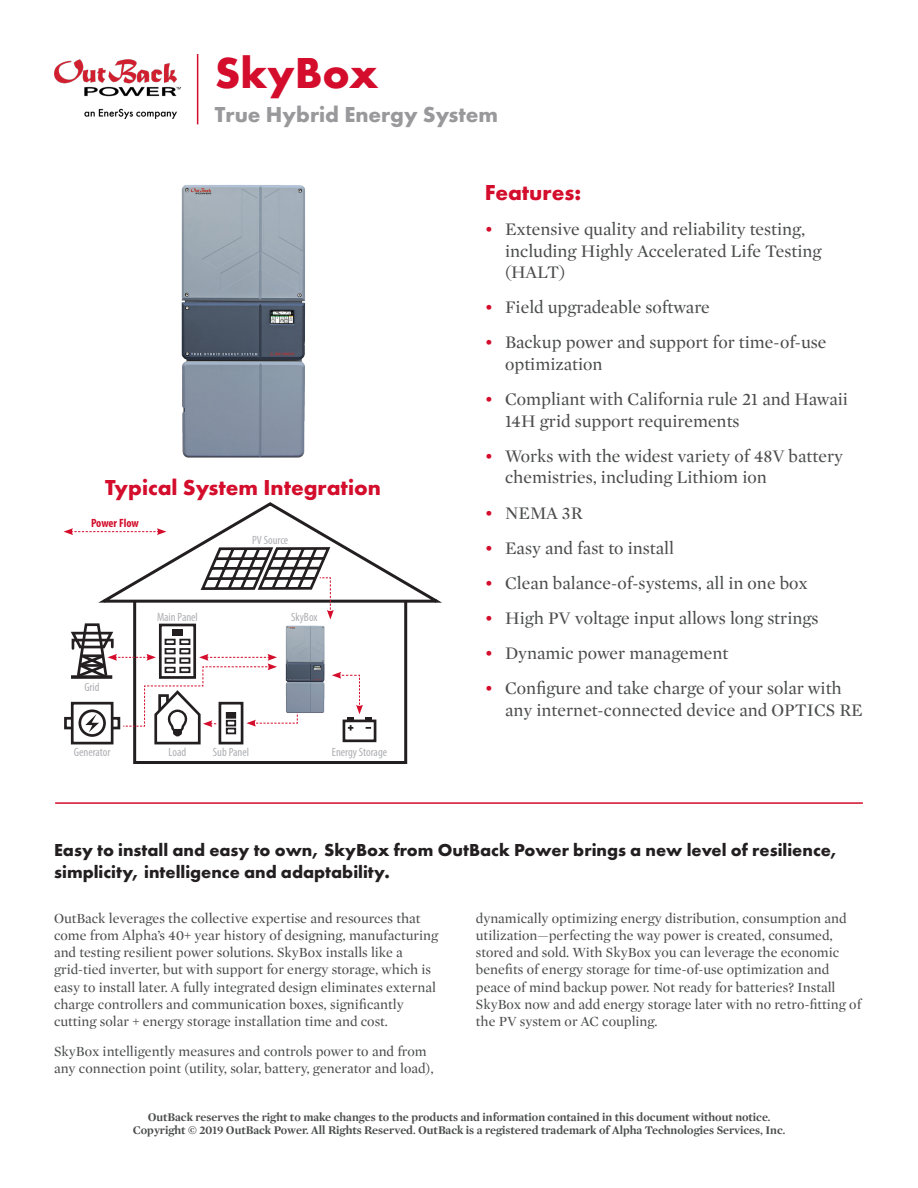
<style>
.page{position:relative;width:918px;height:1188px;background:#fff}
.page>*{position:absolute;margin:0;border:0;box-sizing:border-box;transform-origin:0 0}
.product_name{font:700 45px "Futura PT";color:#d30d2b}
.features{font:700 22.5px "Futura PT";color:#d30d2b}
.product_subline{font:700 22.5px "Futura PT";color:#99989b}
.t1{font:18px/21.6px "Mercury Display";color:#4b4c4d}
.product_description{font:700 18px/21.6px "Futura PT";color:#231f20}
.t2{font:14.25px/17.1px "Mercury Display";color:#4b4c4d}
.t3{font:700 12px/13.5px "Mercury Display";color:#4b4c4d;text-align:center}
.t4{font:condensed 12px "Myriad Pro";color:#aeafb3}
.t5{font:700 condensed 12px "Myriad Pro";letter-spacing:-.01em;color:#d30d2b}
.s1{color:#d30d2b}
</style>
<div class="page">
<img style="left:181px;top:185px;width:125px;height:273px">
<hr style="left:55px;top:802px;width:808px;height:2px;background:#d30d2b">
<hr style="left:197px;top:54px;width:1px;height:70px;background:#d30d2b">
<img style="left:54px;top:59px;width:126px;height:60px">
<div style="left:133px;top:595px;width:274px;height:169px;border:3px solid #231f20"></div>
<svg style="left:64px;top:502px;width:378px;height:244px"></svg>
<img style="left:283px;top:624px;width:44px;height:90px">
<p class="product_name" style="left:215px;top:44px;width:165px">SkyBox</p>
<p class="product_subline" style="left:215px;top:100px;width:285px">True Hybrid Energy System</p>
<p class="features" style="left:105px;top:473px;width:277px">Typical System Integration</p>
<p class="t5" style="left:91px;top:516px;width:49px">Power Flow</p>
<p class="t4" style="left:84px;top:680px;width:17px">Grid</p>
<p class="t4" style="left:74px;top:745px;width:38px">Generator</p>
<p class="t4" style="left:157px;top:610px;width:42px">Main Panel</p>
<p class="t4" style="left:252px;top:533px;width:38px">PV Source</p>
<p class="t4" style="left:291px;top:610px;width:28px">SkyBox</p>
<p class="t4" style="left:169px;top:745px;width:19px">Load</p>
<p class="t4" style="left:213px;top:745px;width:38px">Sub Panel</p>
<p class="t4" style="left:332px;top:745px;width:57px">Energy Storage</p>
<p class="features" style="left:485px;top:178px;width:98px">Features:</p>
<p class="t1" style="left:505px;top:218px;width:318px;text-indent:-20px"><span class="s1">•</span> Extensive quality and reliability testing, including Highly Accelerated Life Testing (HALT)</p>
<p class="t1" style="left:485px;top:296px;width:227px"><span class="s1">•</span> Field upgradeable software</p>
<p class="t1" style="left:505px;top:331px;width:323px;text-indent:-20px"><span class="s1">•</span> Backup power and support for time-of-use optimization</p>
<p class="t1" style="left:505px;top:388px;width:344px;text-indent:-20px"><span class="s1">•</span> Compliant with California rule 21 and Hawaii<br>14H grid support requirements</p>
<p class="t1" style="left:505px;top:444px;width:339px;text-indent:-20px"><span class="s1">•</span> Works with the widest variety of 48V battery chemistries, including Lithiom ion</p>
<p class="t1" style="left:485px;top:501px;width:99px"><span class="s1">•</span> NEMA 3R</p>
<p class="t1" style="left:485px;top:536px;width:191px"><span class="s1">•</span> Easy and fast to install</p>
<p class="t1" style="left:485px;top:571px;width:324px"><span class="s1">•</span> Clean balance-of-systems, all in one box</p>
<p class="t1" style="left:485px;top:606px;width:335px"><span class="s1">•</span> High PV voltage input allows long strings</p>
<p class="t1" style="left:485px;top:641px;width:245px"><span class="s1">•</span> Dynamic power management</p>
<p class="t1" style="left:505px;top:677px;width:359px;text-indent:-20px"><span class="s1">•</span> Configure and take charge of your solar with any internet-connected device and OPTICS RE</p>
<p class="product_description" style="left:54px;top:839px;width:786px">Easy to install and easy to own, SkyBox from OutBack Power brings a new level of resilience, simplicity, intelligence and adaptability.</p>
<p class="t2" style="left:54px;top:909px;width:386px">OutBack leverages the collective expertise and resources that come from Alpha’s 40+ year history of designing, manufacturing and testing resilient power solutions. SkyBox installs like a grid-tied inverter, but with support for energy storage, which is easy to install later. A fully integrated design eliminates external charge controllers and communication boxes, significantly cutting solar + energy storage installation time and cost.</p>
<p class="t2" style="left:54px;top:1043px;width:381px">SkyBox intelligently measures and controls power to and from any connection point (utility, solar, battery, generator and load),</p>
<p class="t2" style="left:476px;top:909px;width:387px">dynamically optimizing energy distribution, consumption and utilization—perfecting the way power is created, consumed, stored and sold. With SkyBox you can leverage the economic benefits of energy storage for time-of-use optimization and peace of mind backup power. Not ready for batteries? Install SkyBox now and add energy storage later with no retro-fitting of the PV system or AC coupling.</p>
<p class="t3" style="left:133px;top:1109px;width:654px">OutBack reserves the right to make changes to the products and information contained in this document without notice.<br>Copyright © 2019 OutBack Power. All Rights Reserved. OutBack is a registered trademark of Alpha Technologies Services, Inc.</p>
</div>
